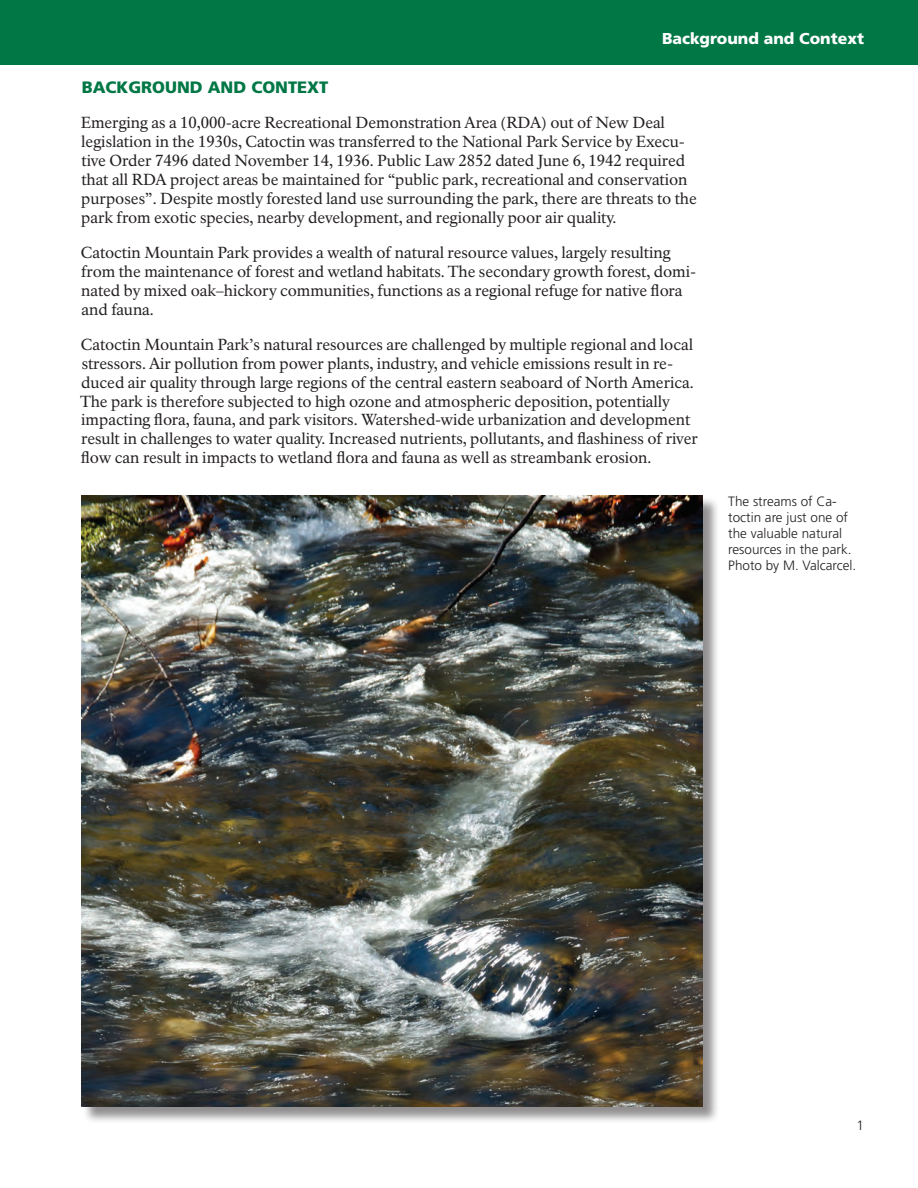
<style>
.page{position:relative;width:918px;height:1188px;background:#fff}
.page>*{position:absolute;margin:0;border:0;box-sizing:border-box;transform-origin:0 0}
.Second_order_heading{font:900 16.5px "Frutiger LT Std";color:#007745}
.Body_text{font:15.75px/18.9px "NPS Rawlinson OT";letter-spacing:-.005em;color:#231f20}
.t1{font:900 15.75px "Frutiger LT Std";color:#fff}
.t2{font:300 13.5px/16.2px "Frutiger LT Std";color:#231f20}
</style>
<div class="page">
<div style="left:0;top:0;width:918px;height:65px;background:#007745"></div>
<div style="left:82px;top:496px;width:637px;height:628px;background:#231f20;opacity:.5"></div>
<img style="left:81px;top:495px;width:622px;height:612px">
<p class="t1" style="left:662px;top:29px;width:203px">Background and Context</p>
<p class="Second_order_heading" style="left:82px;top:78px;width:248px">BACKGROUND AND CONTEXT</p>
<p class="Body_text" style="left:81px;top:114px;width:618px">Emerging as a 10,000-acre Recreational Demonstration Area (RDA) out of New Deal legislation in the 1930s, Catoctin was transferred to the National Park Service by Execu&shy;tive Order 7496 dated November 14, 1936. Public Law 2852 dated June 6, 1942 required that all RDA project areas be maintained for “public park, recreational and conservation purposes”. Despite mostly forested land use surrounding the park, there are threats to the park from exotic species, nearby development, and regionally poor air quality.</p>
<p class="Body_text" style="left:81px;top:243px;width:617px">Catoctin Mountain Park provides a wealth of natural resource values, largely resulting from the maintenance of forest and wetland habitats. The secondary growth forest, domi&shy;nated by mixed oak–hickory communities, functions as a regional refuge for native flora and fauna.</p>
<p class="Body_text" style="left:80px;top:335px;width:619px">Catoctin Mountain Park’s natural resources are challenged by multiple regional and local stressors. Air pollution from power plants, industry, and vehicle emissions result in re&shy;duced air quality through large regions of the central eastern seaboard of North America.<br>The park is therefore subjected to high ozone and atmospheric deposition, potentially impacting flora, fauna, and park visitors. Watershed-wide urbanization and development result in challenges to water quality. Increased nutrients, pollutants, and flashiness of river flow can result in impacts to wetland flora and fauna as well as streambank erosion.</p>
<p class="t2" style="left:728px;top:493px;width:130px">The streams of Ca&shy;toctin are just one of the valuable natural resources in the park.<br>Photo by M. Valcarcel.</p>
<p class="t2" style="left:856px;top:1117px;width:9px">1</p>
</div>
